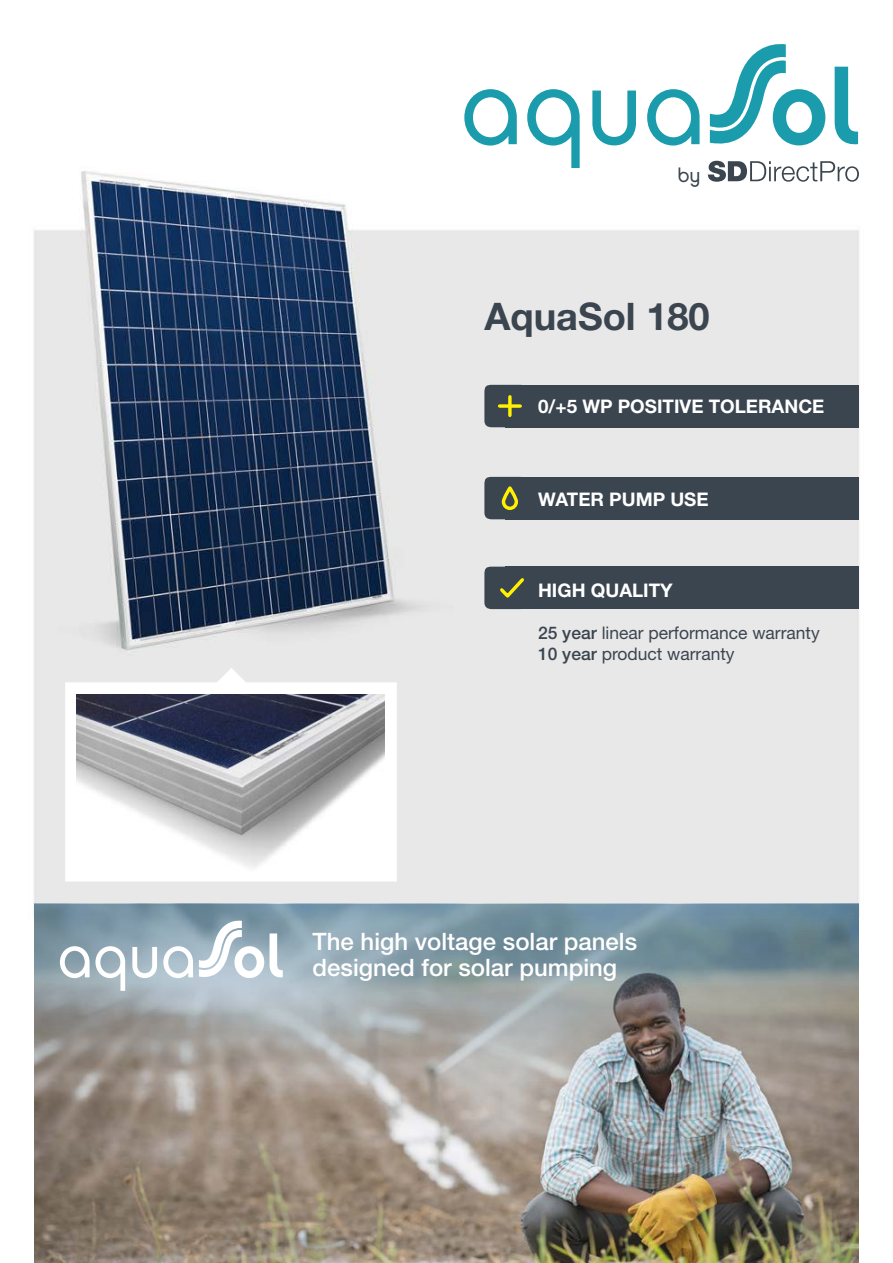
<style>
.page{position:relative;width:893px;height:1263px;background:#fff}
.page>*{position:absolute;margin:0;border:0;box-sizing:border-box;transform-origin:0 0}
.t1{font:700 37.95px "Helvetica Neue";color:#3b454f}
.t2{font:500 24px/25.5px "Helvetica Neue";color:#fff}
.t3{font:19.5px "Chalet London Nineteen Seventy";color:#3b454f}
.t4{font:700 18.75px "Helvetica Neue";color:#fff}
.t5{font:17.4px/20.9px "Helvetica Neue";color:#3b454f}
.s1{font-weight:500}
</style>
<div class="page">
<img style="left:33px;top:66px;width:827px;height:850px">
<svg style="left:710px;top:44px;width:115px;height:101px"></svg>
<svg style="left:835px;top:67px;width:23px;height:79px"></svg>
<svg style="left:464px;top:89px;width:53px;height:57px"></svg>
<svg style="left:527px;top:89px;width:53px;height:79px"></svg>
<svg style="left:592px;top:91px;width:44px;height:54px"></svg>
<svg style="left:647px;top:89px;width:53px;height:57px"></svg>
<svg style="left:708px;top:161px;width:151px;height:21px"></svg>
<div style="left:65px;top:682px;width:332px;height:199px;background:#fff"></div>
<svg style="left:214px;top:666px;width:34px;height:19px"></svg>
<img style="left:76px;top:694px;width:309px;height:174px">
<div style="left:506px;top:385px;width:353px;height:42px;background:#3b454f"></div>
<div style="left:506px;top:477px;width:353px;height:42px;background:#3b454f"></div>
<div style="left:506px;top:567px;width:353px;height:42px;background:#3b454f"></div>
<svg style="left:484px;top:385px;width:38px;height:42px"></svg>
<svg style="left:484px;top:477px;width:30px;height:42px"></svg>
<svg style="left:508px;top:397px;width:4px;height:18px"></svg>
<svg style="left:500px;top:404px;width:20px;height:4px"></svg>
<svg style="left:484px;top:567px;width:40px;height:42px"></svg>
<div style="left:502px;top:486px;width:16px;height:24px;border:3px solid #fff101;border-radius:7px"></div>
<img style="left:34px;top:903px;width:825px;height:360px">
<svg style="left:34px;top:904px;width:825px;height:182px;background:#929ca0"></svg>
<svg style="left:199px;top:920px;width:84px;height:58px"></svg>
<svg style="left:60px;top:946px;width:65px;height:45px"></svg>
<svg style="left:132px;top:947px;width:25px;height:31px"></svg>
<svg style="left:163px;top:946px;width:30px;height:32px"></svg>
<p class="t3" style="left:678px;top:163px;width:24px">by</p>
<p class="t1" style="left:484px;top:293px;width:227px">AquaSol 180</p>
<p class="t4" style="left:538px;top:395px;width:288px">0/+5 WP POSITIVE TOLERANCE</p>
<p class="t4" style="left:538px;top:488px;width:172px">WATER PUMP USE</p>
<p class="t4" style="left:538px;top:579px;width:136px">HIGH QUALITY</p>
<p class="t5" style="left:538px;top:623px;width:283px"><span class="s1">25 year</span> linear performance warranty<br><span class="s1">10 year</span> product warranty</p>
<p class="t2" style="left:313px;top:928px;width:326px">The high voltage solar panels designed for solar pumping</p>
</div>
